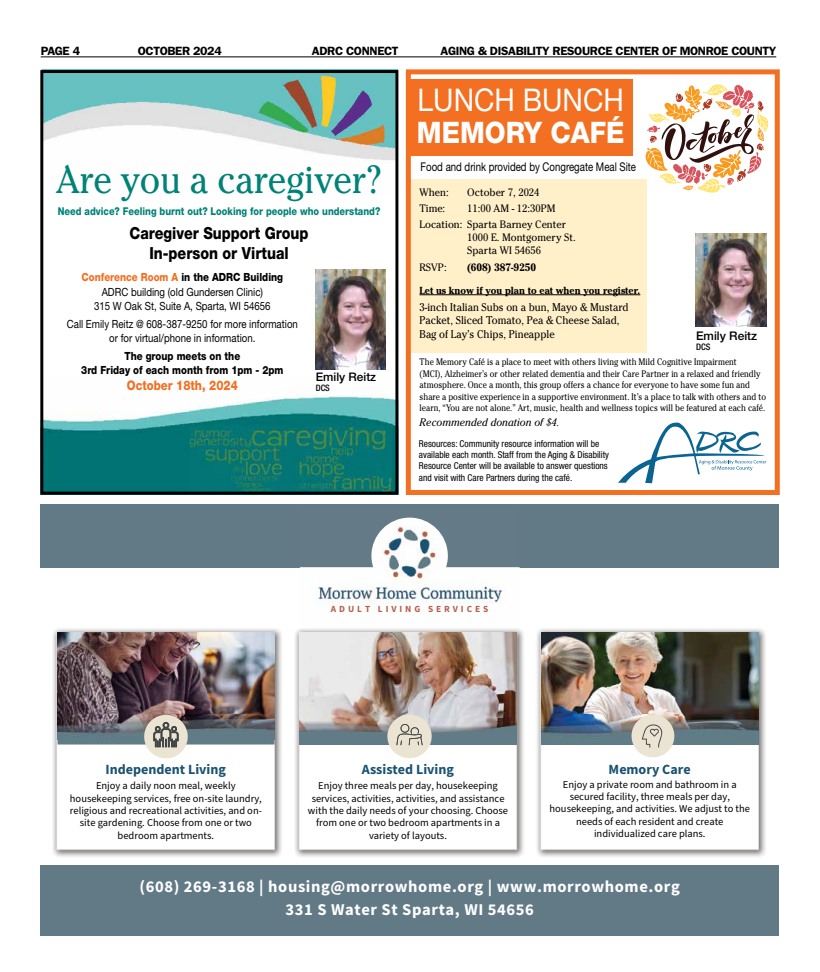
<style>
.page{position:relative;width:820px;height:972px;background:#fff}
.page>*{position:absolute;margin:0;border:0;box-sizing:border-box;transform-origin:0 0}
.t1{font:39.1px "Cheltenham Std";color:#008277;scale:.9 1}
.t2{font:31.3px "Helvetica Neue LT Std";color:#fff;scale:.9 1}
.t3{font:800 29.7px "Helvetica Neue LT Std";color:#fff;scale:.9 1}
.t4{font:800 16.7px/20px "Helvetica Neue LT Std";color:#000;text-align:center;scale:.86 1}
.t5{font:700 16.5px/22.5px "Source Sans Pro";letter-spacing:.035em;color:#fff;text-align:center}
.t6{font:700 14px "Source Sans Pro";color:#1a5371}
.t7{font:800 13.2px "Helvetica Neue LT Std";color:#f36f21;scale:.86 1}
.t8{font:600 12px "ITC Franklin Gothic Std";letter-spacing:-.03em;color:#000}
.t9{font:12px "Helvetica Neue LT Std";color:#000;scale:.8 1}
.t10{font:500 12px "Helvetica Neue LT Std";color:#000}
.t11{font:500 11.8px "Helvetica Neue LT Std";color:#000}
.t12{font:11.3px/15.7px "Helvetica Neue LT Std";color:#000;text-align:center;scale:.86 1}
.t13{font:800 11.3px/14.5px "Helvetica Neue LT Std";color:#000;text-align:center;scale:.86 1}
.t14{font:11.2px/13.4px "Cheltenham Std";color:#000;scale:.91 1}
.t15{font:italic 11px "Cheltenham Std";color:#000;scale:.95 1}
.t16{font:800 10.8px "Helvetica Neue LT Std";color:#008277;scale:.86 1}
.t17{font:10.7px/16.7px "Cheltenham Std";color:#000;scale:.95 1}
.t18{font:700 10.7px "Cheltenham Std";color:#000;scale:.95 1}
.t19{font:10.5px/12.4px "Source Sans Pro";color:#000;text-align:center}
.t20{font:700 10.2px "Cheltenham Std";color:#000;scale:.95 1}
.t21{font:9.5px/11.5px "Cheltenham Std";color:#000;scale:.86 1}
.t22{font:condensed 9.5px/11.4px "Helvetica Neue LT Std";color:#000}
.t23{font:700 9.4px "Source Sans Pro";letter-spacing:.31em;color:#b65f4a}
.t24{font:500 condensed 9px "Helvetica Neue LT Std";color:#000}
.t25{font:500 condensed 8.9px "Helvetica Neue LT Std";color:#000}
.s1{font-weight:800;color:#f36f21}
.s2{font-weight:800}
</style>
<div class="page">
<hr style="left:41px;top:56px;width:735px;height:1px;background:#000">
<svg style="left:645px;top:84px;width:123px;height:109px"></svg>
<div style="left:40px;top:504px;width:738px;height:63px;background:#627a86"></div>
<img style="left:53px;top:629px;width:229px;height:228px">
<img style="left:57px;top:633px;width:217px;height:107px">
<img style="left:58px;top:740px;width:216px;height:5px">
<img style="left:58px;top:715px;width:216px;height:25px">
<svg style="left:144px;top:715px;width:44px;height:43px;background:#bfb9af"></svg>
<img style="left:295px;top:629px;width:229px;height:228px">
<img style="left:537px;top:629px;width:229px;height:228px">
<img style="left:541px;top:633px;width:216px;height:82px">
<img style="left:541px;top:715px;width:217px;height:30px">
<img style="left:541px;top:715px;width:216px;height:29px">
<img style="left:299px;top:633px;width:217px;height:112px">
<img style="left:299px;top:718px;width:217px;height:14px">
<svg style="left:387px;top:715px;width:44px;height:43px;background:#dbd6c9"></svg>
<div style="left:40px;top:866px;width:738px;height:70px;background:#627a86"></div>
<img style="left:300px;top:517px;width:219px;height:87px">
<img style="left:371px;top:518px;width:77px;height:76px">
<svg style="left:631px;top:715px;width:43px;height:42px;background:#dfd8cb"></svg>
<img style="left:44px;top:74px;width:350px;height:86px">
<img style="left:44px;top:391px;width:350px;height:100px">
<div style="left:40px;top:70px;width:358px;height:425px;border:3px solid #000"></div>
<img style="left:315px;top:270px;width:70px;height:99px">
<div style="left:409px;top:179px;width:238px;height:174px;background:#fff0c9"></div>
<div style="left:406px;top:69px;width:373px;height:426px;border:5px solid #f36f21"></div>
<hr style="left:419px;top:294px;width:221px;height:1px;background:#000">
<svg style="left:618px;top:422px;width:148px;height:61px"></svg>
<img style="left:695px;top:233px;width:71px;height:94px">
<div style="left:407px;top:79px;width:226px;height:76px;background:#f36f21"></div>
<p class="t8" style="left:41px;top:44px;width:41px">PAGE 4</p>
<p class="t8" style="left:138px;top:44px;width:85px">OCTOBER 2024</p>
<p class="t8" style="left:312px;top:44px;width:88px">ADRC CONNECT</p>
<p class="t8" style="left:440px;top:44px;width:337px">AGING &amp; DISABILITY RESOURCE CENTER OF MONROE COUNTY</p>
<h1 class="t1" style="left:56px;top:157px;width:363px">Are you a caregiver?</h1>
<p class="t16" style="left:58px;top:205px;width:376px">Need advice? Feeling burnt out? Looking for people who understand?</p>
<h3 class="t4" style="left:130px;top:223px;width:209px">Caregiver Support Group<br>In-person or Virtual</h3>
<p class="t12" style="left:81px;top:269px;width:236px"><span class="s1">Conference Room A</span> <span class="s2">in the ADRC Building<br></span>ADRC building (old Gundersen Clinic)</p>
<p class="t12" style="left:67px;top:297px;width:270px;line-height:17.9px">315 W Oak St, Suite A, Sparta, WI 54656<br>Call Emily Reitz @ 608-387-9250 for more information</p>
<p class="t12" style="left:109px;top:330px;width:171px">or for virtual/phone in information.</p>
<p class="t13" style="left:81px;top:348px;width:236px">The group meets on the<br>3rd Friday of each month from 1pm - 2pm</p>
<p class="t7" style="left:127px;top:378px;width:130px">October 18th, 2024</p>
<p class="t11" style="left:316px;top:369px;width:62px">Emily Reitz</p>
<p class="t25" style="left:316px;top:382px;width:16px">DCS</p>
<h2 class="t2" style="left:417px;top:82px;width:231px">LUNCH BUNCH</h2>
<h3 class="t3" style="left:417px;top:115px;width:232px">MEMORY CAFÉ</h3>
<p class="t9" style="left:420px;top:160px;width:271px">Food and drink provided by Congregate Meal Site</p>
<p class="t17" style="left:419px;top:184px;width:32px">When:</p>
<p class="t17" style="left:467px;top:184px;width:77px">October 7, 2024</p>
<p class="t17" style="left:419px;top:200px;width:29px">Time:</p>
<p class="t17" style="left:419px;top:200px;width:156px;text-indent:48px">11:00 AM - 12:30PM<br>Location: Sparta Barney Center</p>
<p class="t17" style="left:467px;top:231px;width:116px;line-height:12.9px">1000 E. Montgomery St.<br>Sparta WI 54656</p>
<p class="t17" style="left:419px;top:259px;width:30px">RSVP:</p>
<p class="t18" style="left:467px;top:261px;width:74px">(608) 387-9250</p>
<p class="t20" style="left:419px;top:284px;width:234px">Let us know if you plan to eat when you register.</p>
<p class="t14" style="left:419px;top:300px;width:231px">3-inch Italian Subs on a bun, Mayo &amp; Mustard<br>Packet, Sliced Tomato, Pea &amp; Cheese Salad,<br>Bag of Lay’s Chips, Pineapple</p>
<p class="t10" style="left:696px;top:329px;width:63px">Emily Reitz</p>
<p class="t24" style="left:696px;top:342px;width:16px">DCS</p>
<p class="t21" style="left:419px;top:356px;width:404px">The Memory Café is a place to meet with others living with Mild Cognitive Impairment<br>(MCI), Alzheimer’s or other related dementia and their Care Partner in a relaxed and friendly atmosphere. Once a month, this group offers a chance for everyone to have some fun and share a positive experience in a supportive environment. It’s a place to talk with others and to learn, “You are not alone.” Art, music, health and wellness topics will be featured at each café.</p>
<p class="t15" style="left:419px;top:415px;width:149px">Recommended donation of $4.</p>
<p class="t22" style="left:419px;top:437px;width:192px">Resources: Community resource information will be available each month. Staff from the Aging &amp; Disability Resource Center will be available to answer questions and visit with Care Partners during the café.</p>
<p class="t23" style="left:331px;top:603px;width:159px">ADULT LIVING SERVICES</p>
<h3 class="t6" style="left:106px;top:760px;width:122px">Independent Living</h3>
<p class="t19" style="left:70px;top:780px;width:194px">Enjoy a daily noon meal, weekly housekeeping services, free on-site laundry, religious and recreational activities, and on&shy;site gardening. Choose from one or two bedroom apartments.</p>
<p class="t19" style="left:308px;top:780px;width:201px">Enjoy three meals per day, housekeeping services, activities, activities, and assistance with the daily needs of your choosing. Choose from one or two bedroom apartments in a variety of layouts.</p>
<p class="t19" style="left:549px;top:778px;width:202px">Enjoy a private room and bathroom in a secured facility, three meals per day, housekeeping, and activities. We adjust to the needs of each resident and create individualized care plans.</p>
<h3 class="t6" style="left:362px;top:760px;width:93px">Assisted Living</h3>
<h3 class="t6" style="left:608px;top:760px;width:83px">Memory Care</h3>
<h3 class="t5" style="left:139px;top:875px;width:542px">(608) 269-3168 | housing@morrowhome.org | www.morrowhome.org<br>331 S Water St Sparta, WI 54656</h3>
</div>
